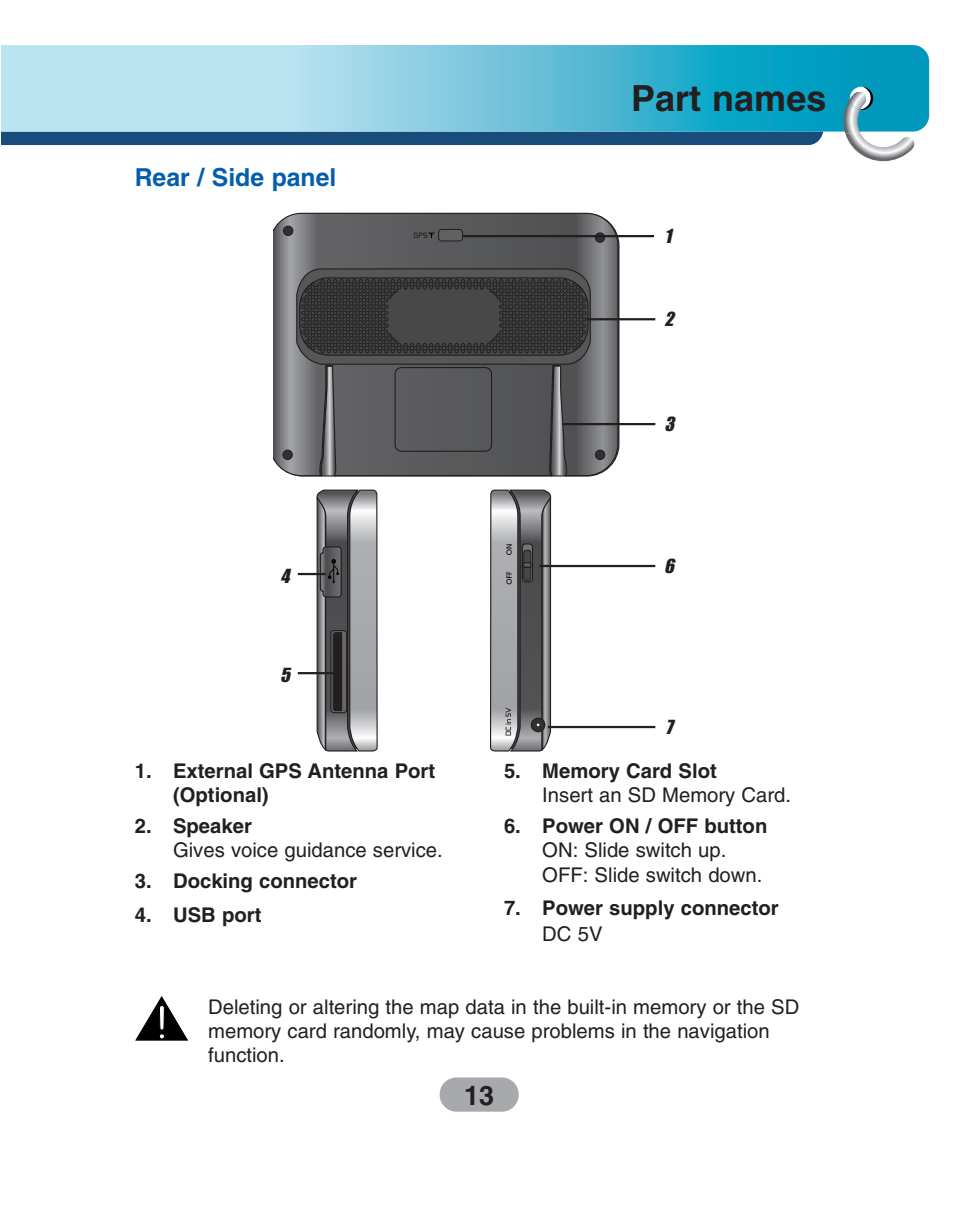
<style>
.page{position:relative;width:957px;height:1211px;background:#fff}
.page>*{position:absolute;margin:0;border:0;box-sizing:border-box;transform-origin:0 0}
.t1{font:700 36px "Helvetica";color:#231f20}
.t2{font:700 27px "Helvetica";color:#231f20}
.t3{font:700 24.75px "Helvetica";color:#045dad}
.t4{font:20.25px/24.3px "Helvetica";color:#231f20}
.t5{font:700 20.25px/24.3px "Helvetica";color:#231f20}
.t6{font:italic 18px "Impact";color:#231f20}
</style>
<div class="page">
<div style="left:1px;top:132px;width:822px;height:13px;background:#184c7a"></div>
<svg style="left:1px;top:45px;width:927px;height:87px;background:#72c7dd"></svg>
<svg style="left:841px;top:87px;width:73px;height:75px"></svg>
<div style="left:439px;top:1077px;width:79px;height:34px;background:#a8a9ad;border-radius:17px"></div>
<svg style="left:273px;top:213px;width:346px;height:264px;background:#838486"></svg>
<div style="left:283px;top:226px;width:10px;height:10px;background:#303030;border:1px solid #231f20;border-radius:50%"></div>
<div style="left:594px;top:232px;width:11px;height:11px;background:#303030;border:1px solid #231f20;border-radius:50%"></div>
<div style="left:594px;top:449px;width:11px;height:11px;background:#303030;border:1px solid #231f20;border-radius:50%"></div>
<div style="left:282px;top:449px;width:11px;height:11px;background:#303030;border:1px solid #231f20;border-radius:50%"></div>
<svg style="left:295px;top:212px;width:296px;height:540px"></svg>
<hr style="left:586px;top:318px;width:69px;height:2px;background:#231f20">
<hr style="left:562px;top:423px;width:93px;height:2px;background:#231f20">
<hr style="left:539px;top:565px;width:116px;height:2px;background:#231f20">
<hr style="left:547px;top:726px;width:108px;height:2px;background:#231f20">
<svg style="left:135px;top:996px;width:53px;height:45px"></svg>
<hr style="left:298px;top:573px;width:28px;height:2px;background:#231f20">
<hr style="left:298px;top:672px;width:41px;height:2px;background:#231f20">
<hr style="left:462px;top:235px;width:192px;height:2px;background:#231f20">
<p class="t3" style="left:135px;top:168px;width:203px">Rear / Side panel</p>
<p class="t6" style="left:280px;top:569px;width:10px">4</p>
<p class="t6" style="left:280px;top:669px;width:14px">5</p>
<p class="t5" style="left:173px;top:760px;width:263px;text-indent:-38px">1. External GPS Antenna Port (Optional)</p>
<p class="t5" style="left:135px;top:815px;width:119px">2. Speaker</p>
<p class="t4" style="left:173px;top:840px;width:271px">Gives voice guidance service.</p>
<p class="t5" style="left:135px;top:870px;width:224px">3. Docking connector</p>
<p class="t5" style="left:135px;top:904px;width:128px">4. USB port</p>
<h1 class="t1" style="left:631px;top:85px;width:197px">Part names</h1>
<p class="t6" style="left:664px;top:230px;width:11px">1</p>
<p class="t6" style="left:664px;top:313px;width:11px">2</p>
<p class="t6" style="left:664px;top:418px;width:14px">3</p>
<p class="t6" style="left:664px;top:560px;width:14px">6</p>
<p class="t6" style="left:665px;top:721px;width:9px">7</p>
<p class="t5" style="left:504px;top:760px;width:214px">5. Memory Card Slot</p>
<p class="t4" style="left:542px;top:785px;width:250px">Insert an SD Memory Card.</p>
<p class="t5" style="left:504px;top:815px;width:265px">6. Power ON / OFF button</p>
<p class="t4" style="left:542px;top:840px;width:221px">ON: Slide switch up.<br>OFF: Slide switch down.</p>
<p class="t5" style="left:504px;top:898px;width:276px">7. Power supply connector</p>
<p class="t4" style="left:542px;top:924px;width:62px">DC 5V</p>
<p class="t4" style="left:208px;top:996px;width:592px">Deleting or altering the map data in the built-in memory or the SD memory card randomly, may cause problems in the navigation function.</p>
<h2 class="t2" style="left:464px;top:1085px;width:32px">13</h2>
</div>
